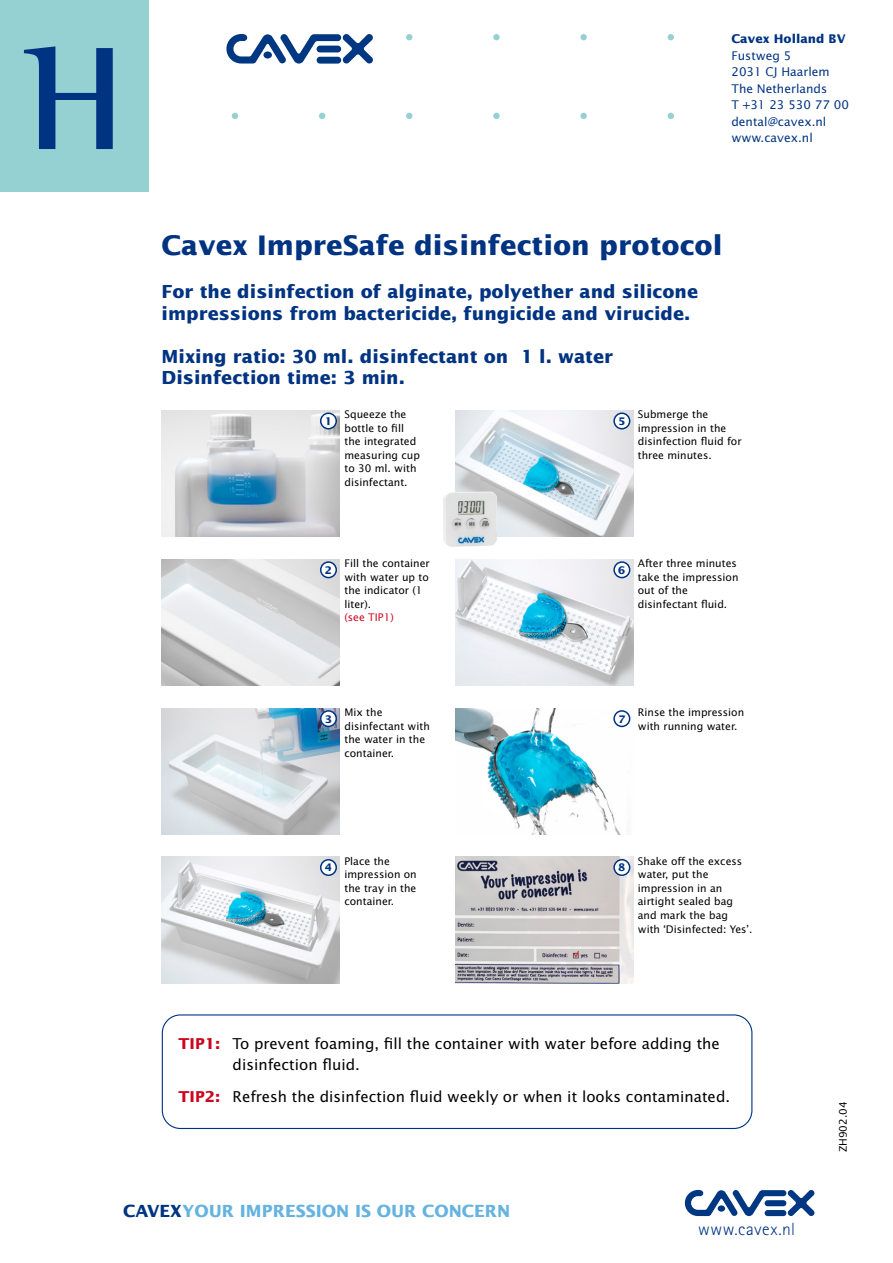
<style>
.page{position:relative;width:893px;height:1263px;background:#fff}
.page>*{position:absolute;margin:0;border:0;box-sizing:border-box;transform-origin:0 0}
.t1{font:700 150px "Rotis Semi Serif Std";color:#003382}
.t2{font:700 27px "Lucida Sans Std";color:#003382}
.t3{font:700 18px/21.6px "Lucida Sans Std";color:#003382}
.t4{font:300 17.55px "Rotis Sans Serif Std";letter-spacing:.035em;color:#003382}
.t5{font:700 16.8px "Lucida Sans Std";color:#66b3df}
.t6{font:15px/21px "Lucida Sans Std";color:#000}
.t7{font:12px/16.5px "Lucida Sans Std";color:#003382}
.t8{font:700 12px "Lucida Sans Std";color:#003382}
.t9{font:10.5px/13.5px "Lucida Sans Std";color:#000}
.t10{font:10.5px "Lucida Sans Std";color:#cc061d}
.t11{font:700 10.5px "Lucida Sans Std";color:#003382}
.s1{font-weight:700;color:#cc061d}
.s2{color:#003382}
</style>
<div class="page">
<img style="left:455px;top:857px;width:178px;height:126px">
<svg style="left:226px;top:34px;width:147px;height:30px"></svg>
<div style="left:263px;top:51px;width:9px;height:8px;background:#003782;border-radius:50%"></div>
<div style="left:0;top:0;width:149px;height:191px;background:#95d0d3"></div>
<img style="left:162px;top:410px;width:178px;height:127px">
<div style="left:321px;top:413px;width:15px;height:16px;background:#fff;border-radius:50%"></div>
<div style="left:320px;top:412px;width:17px;height:17px;border:2px solid #003382;border-radius:50%"></div>
<img style="left:455px;top:410px;width:178px;height:127px">
<div style="left:614px;top:413px;width:16px;height:16px;background:#fff;border-radius:50%"></div>
<div style="left:613px;top:412px;width:17px;height:17px;border:2px solid #003382;border-radius:50%"></div>
<img style="left:162px;top:559px;width:178px;height:127px">
<div style="left:321px;top:562px;width:15px;height:16px;background:#fff;border-radius:50%"></div>
<div style="left:320px;top:561px;width:17px;height:17px;border:2px solid #003382;border-radius:50%"></div>
<img style="left:455px;top:559px;width:178px;height:127px">
<div style="left:614px;top:562px;width:16px;height:16px;background:#fff;border-radius:50%"></div>
<div style="left:613px;top:561px;width:17px;height:17px;border:2px solid #003382;border-radius:50%"></div>
<img style="left:162px;top:708px;width:178px;height:126px">
<div style="left:321px;top:711px;width:15px;height:15px;background:#fff;border-radius:50%"></div>
<div style="left:320px;top:710px;width:17px;height:17px;border:2px solid #003382;border-radius:50%"></div>
<img style="left:455px;top:708px;width:176px;height:126px">
<div style="left:614px;top:711px;width:16px;height:15px;background:#fff;border-radius:50%"></div>
<div style="left:613px;top:710px;width:17px;height:17px;border:2px solid #003382;border-radius:50%"></div>
<img style="left:162px;top:857px;width:178px;height:126px">
<div style="left:321px;top:860px;width:15px;height:15px;background:#fff;border-radius:50%"></div>
<div style="left:320px;top:859px;width:17px;height:17px;border:2px solid #003382;border-radius:50%"></div>
<div style="left:614px;top:860px;width:16px;height:15px;background:#fff;border-radius:50%"></div>
<div style="left:613px;top:859px;width:17px;height:17px;border:2px solid #003382;border-radius:50%"></div>
<svg style="left:406px;top:34px;width:6px;height:6px"></svg>
<div style="left:493px;top:34px;width:7px;height:6px;background:#95d0d3;border-radius:50%"></div>
<div style="left:580px;top:34px;width:7px;height:6px;background:#95d0d3;border-radius:50%"></div>
<svg style="left:668px;top:34px;width:6px;height:6px"></svg>
<svg style="left:319px;top:113px;width:6px;height:6px"></svg>
<svg style="left:406px;top:113px;width:6px;height:6px"></svg>
<div style="left:493px;top:113px;width:7px;height:6px;background:#95d0d3;border-radius:50%"></div>
<div style="left:580px;top:113px;width:7px;height:6px;background:#95d0d3;border-radius:50%"></div>
<svg style="left:668px;top:113px;width:6px;height:6px"></svg>
<svg style="left:232px;top:113px;width:6px;height:6px"></svg>
<svg style="left:685px;top:1190px;width:129px;height:26px"></svg>
<div style="left:718px;top:1205px;width:7px;height:6px;background:#003783;border-radius:50%"></div>
<div style="left:162px;top:1014px;width:590px;height:115px;border:1px solid #003382;border-radius:18px"></div>
<img style="left:443px;top:492px;width:54px;height:55px">
<h1 class="t1" style="left:25px;top:9px;width:102px">H</h1>
<p class="t8" style="left:731px;top:32px;width:116px">Cavex Holland BV</p>
<p class="t7" style="left:731px;top:47px;width:119px">Fustweg 5<br>2031 CJ Haarlem<br>The Netherlands<br>T +31 23 530 77 00 dental@cavex.nl www.cavex.nl</p>
<h2 class="t2" style="left:162px;top:230px;width:562px">Cavex ImpreSafe disinfection protocol</h2>
<h3 class="t3" style="left:162px;top:281px;width:538px">For the disinfection of alginate, polyether and silicone impressions from bactericide, fungicide and virucide.</h3>
<h3 class="t3" style="left:162px;top:346px;width:453px">Mixing ratio: 30 ml. disinfectant on 1 l. water<br>Disinfection time: 3 min.</h3>
<p class="t9" style="left:638px;top:408px;width:105px">Submerge the impression in the disinfection fluid for three minutes.</p>
<p class="t9" style="left:344px;top:408px;width:77px">Squeeze the bottle to fill the integrated measuring cup to 30 ml. with disinfectant.</p>
<p class="t11" style="left:325px;top:415px;width:9px">1</p>
<p class="t11" style="left:618px;top:415px;width:9px">5</p>
<p class="t11" style="left:325px;top:564px;width:9px">2</p>
<p class="t9" style="left:638px;top:557px;width:102px">After three minutes take the impression out of the disinfectant fluid.</p>
<p class="t9" style="left:344px;top:557px;width:87px">Fill the container with water up to the indicator (1 liter).</p>
<p class="t10" style="left:344px;top:611px;width:51px">(see TIP1)</p>
<p class="t11" style="left:618px;top:564px;width:9px">6</p>
<p class="t11" style="left:325px;top:713px;width:9px">3</p>
<p class="t9" style="left:638px;top:706px;width:108px">Rinse the impression with running water.</p>
<p class="t9" style="left:344px;top:706px;width:87px">Mix the disinfectant with the water in the container.</p>
<p class="t11" style="left:618px;top:713px;width:9px">7</p>
<p class="t11" style="left:325px;top:862px;width:9px">4</p>
<p class="t9" style="left:638px;top:855px;width:116px">Shake off the excess water, put the impression in an airtight sealed bag and mark the bag with ‘Disinfected: Yes’.</p>
<p class="t9" style="left:344px;top:855px;width:74px">Place the impression on the tray in the container.</p>
<p class="t11" style="left:618px;top:862px;width:9px">8</p>
<h3 class="t6" style="left:233px;top:1034px;width:489px;text-indent:-54px"><span class="s1">TIP1:</span> To prevent foaming, fill the container with water before adding the disinfection fluid.</h3>
<h3 class="t6" style="left:179px;top:1086px;width:553px"><span class="s1">TIP2:</span> Refresh the disinfection fluid weekly or when it looks contaminated.</h3>
<h3 class="t5" style="left:123px;top:1201px;width:388px"><span class="s2">CAVEX</span>YOUR IMPRESSION IS OUR CONCERN</h3>
<h3 class="t4" style="left:698px;top:1219px;width:98px">www.cavex.nl</h3>
<p class="t9" style="left:836px;top:1152px;width:52px;rotate:-90deg">ZH902.04</p>
</div>
